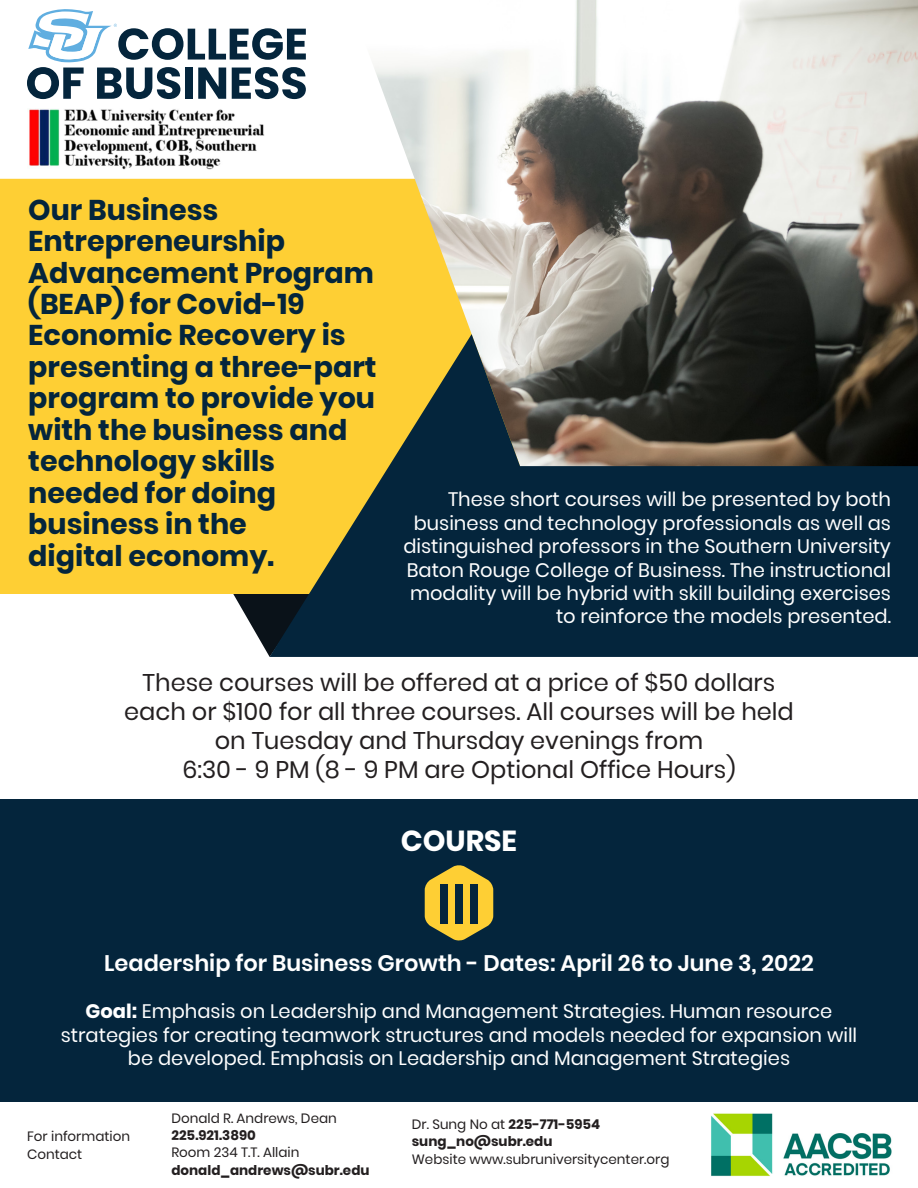
<style>
.page{position:relative;width:918px;height:1188px;background:#fff}
.page>*{position:absolute;margin:0;border:0;box-sizing:border-box;transform-origin:0 0}
.t1{font:600 55.95px "Poppins";color:#04253c}
.t2{font:700 28.95px "Poppins";color:#fff}
.t3{font:700 28.5px/31.5px "Poppins";color:#04253c}
.t4{font:24.15px/29px "Poppins";color:#231f20;text-align:center}
.t5{font:600 22.5px "Poppins";color:#fff}
.t6{font:19.5px/23.4px "Poppins";color:#fff;text-align:right}
.t7{font:13.5px/17.2px "Poppins";color:#231f20}
.t8{font:700 13.5px/17.2px "Poppins";color:#231f20}
.s1{font-weight:700}
.s2{font-weight:400}
</style>
<div class="page">
<svg style="left:233px;top:594px;width:37px;height:63px"></svg>
<div style="left:0;top:179px;width:349px;height:415px;background:#fecf34"></div>
<img style="left:349px;top:0;width:569px;height:334px">
<svg style="left:270px;top:334px;width:648px;height:323px;background:#3b4539"></svg>
<div style="left:0;top:799px;width:918px;height:303px;background:#04253c"></div>
<svg style="left:27px;top:9px;width:279px;height:90px"></svg>
<img style="left:29px;top:109px;width:236px;height:61px">
<img style="left:711px;top:1113px;width:181px;height:64px">
<svg style="left:425px;top:865px;width:68px;height:76px"></svg>
<h3 class="t3" style="left:28px;top:194px;width:350px">Our Business<br>Entrepreneurship<br>Advancement Program (BEAP) for Covid-19<br>Economic Recovery is presenting a three-part program to provide you with the business and technology skills needed for doing business in the<br>digital economy.</h3>
<p class="t6" style="left:403px;top:488px;width:489px">These short courses will be presented by both business and technology professionals as well as distinguished professors in the Southern University Baton Rouge College of Business. The instructional modality will be hybrid with skill building exercises to reinforce the models presented.</p>
<p class="t4" style="left:124px;top:669px;width:671px">These courses will be offered at a price of $50 dollars each or $100 for all three courses. All courses will be held on Tuesday and Thursday evenings from<br>6:30 - 9 PM (8 - 9 PM are Optional Office Hours)</p>
<h2 class="t2" style="left:401px;top:824px;width:118px">COURSE</h2>
<h1 class="t1" style="left:436px;top:871px;width:47px">III</h1>
<p class="t5" style="left:104px;top:950px;width:711px">Leadership for Business Growth - Dates: April 26 to June 3, 2022</p>
<p class="t6" style="left:61px;top:1000px;width:798px;text-align:center"><span class="s1">Goal:</span> Emphasis on Leadership and Management Strategies. Human resource strategies for creating teamwork structures and models needed for expansion will be developed. Emphasis on Leadership and Management Strategies</p>
<p class="t7" style="left:27px;top:1128px;width:104px">For information<br>Contact</p>
<p class="t7" style="left:171px;top:1110px;width:167px">Donald R. Andrews, Dean</p>
<p class="t8" style="left:171px;top:1127px;width:86px">225.921.3890</p>
<p class="t7" style="left:171px;top:1144px;width:130px">Room 234 T.T. Allain</p>
<p class="t8" style="left:171px;top:1161px;width:200px">donald_andrews@subr.edu</p>
<p class="t8" style="left:412px;top:1116px;width:190px"><span class="s2">Dr. Sung No at</span> 225-771-5954 sung_no@subr.edu</p>
<p class="t7" style="left:412px;top:1150px;width:259px">Website www.subruniversitycenter.org</p>
</div>
